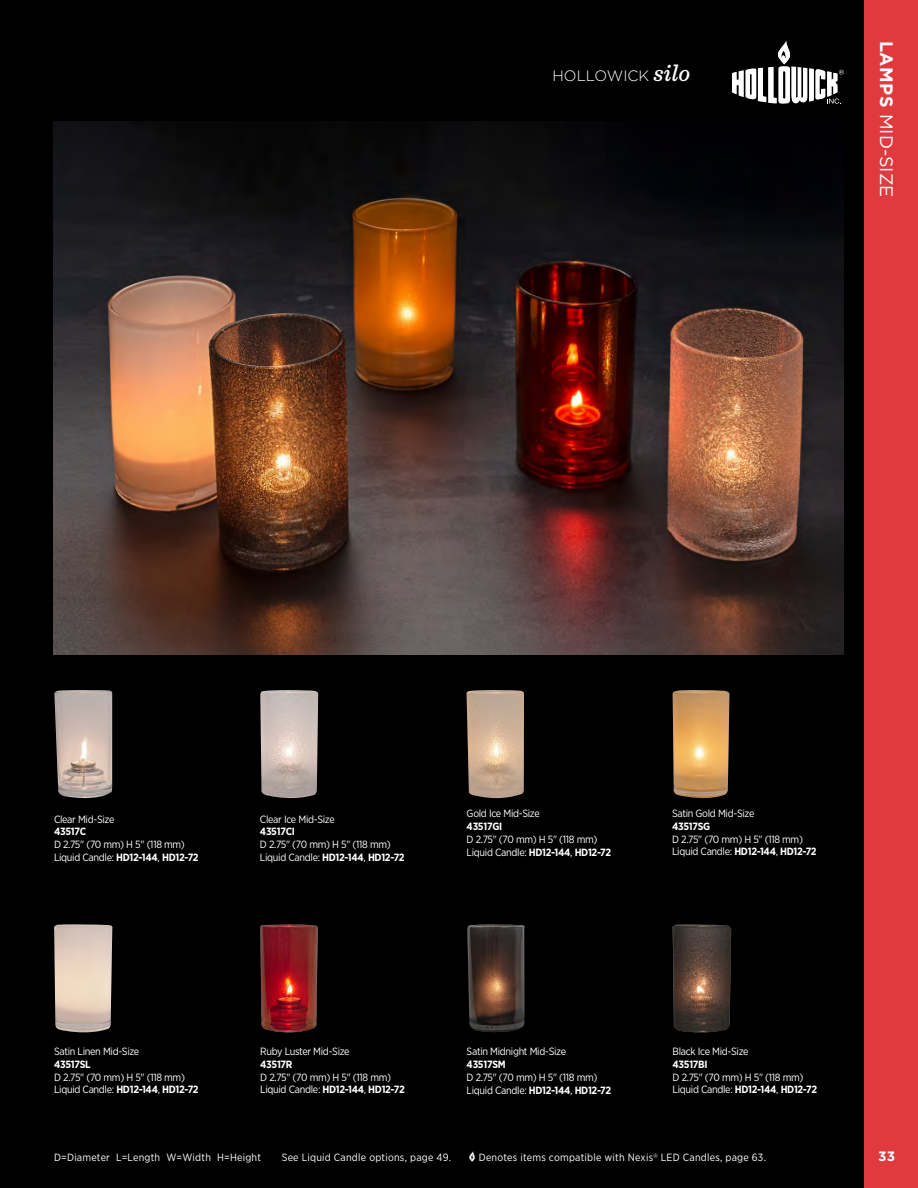
<style>
.page{position:relative;width:918px;height:1188px;background:#000}
.page>*{position:absolute;margin:0;border:0;box-sizing:border-box;transform-origin:0 0}
.t1{font:18px "Gotham";color:#fff}
.t2{font:300 15px "Gotham";color:#fff}
.t3{font:700 13.5px "Gotham";color:#fff}
.t4{font:10.5px/12.8px "Gotham Narrow";letter-spacing:-.03em;color:#fff}
.t5{font:10.5px "Gotham Narrow";letter-spacing:.02em;color:#fff}
.t6{font:700 10.5px "Gotham Narrow";letter-spacing:-.03em;color:#fff}
.s1{font-family:"Sentinel";font-weight:500;font-style:italic;font-size:24px}
.s2{font-weight:700}
.s3{font-family:"Hollowick"}
</style>
<div class="page">
<div style="left:864px;top:0;width:54px;height:1188px;background:#e03a3e"></div>
<svg style="left:732px;top:41px;width:112px;height:63px"></svg>
<img style="left:467px;top:925px;width:58px;height:108px">
<img style="left:673px;top:924px;width:58px;height:109px">
<img style="left:54px;top:690px;width:59px;height:108px">
<img style="left:260px;top:690px;width:58px;height:109px">
<img style="left:466px;top:690px;width:58px;height:108px">
<img style="left:260px;top:924px;width:58px;height:109px">
<img style="left:672px;top:690px;width:58px;height:108px">
<img style="left:54px;top:924px;width:59px;height:108px">
<img style="left:54px;top:122px;width:790px;height:532px">
<h2 class="t2" style="left:553px;top:68px;width:139px">HOLLOWICK <span class="s1">silo</span></h2>
<h1 class="t1" style="left:896px;top:40px;width:158px;rotate:90deg"><span class="s2">LAMPS</span> MID-SIZE</h1>
<p class="t4" style="left:54px;top:812px;width:62px">Clear Mid-Size</p>
<p class="t6" style="left:54px;top:825px;width:34px">43517C</p>
<p class="t4" style="left:54px;top:838px;width:146px">D 2.75" (70 mm) H 5" (118 mm)<br>Liquid Candle: <span class="s2">HD12-144</span>, <span class="s2">HD12-72</span></p>
<p class="t4" style="left:260px;top:812px;width:76px">Clear Ice Mid-Size</p>
<p class="t6" style="left:260px;top:825px;width:36px">43517CI</p>
<p class="t4" style="left:260px;top:838px;width:146px">D 2.75" (70 mm) H 5" (118 mm)<br>Liquid Candle: <span class="s2">HD12-144</span>, <span class="s2">HD12-72</span></p>
<p class="t4" style="left:467px;top:807px;width:75px">Gold Ice Mid-Size</p>
<p class="t6" style="left:467px;top:820px;width:37px">43517GI</p>
<p class="t4" style="left:467px;top:833px;width:146px">D 2.75" (70 mm) H 5" (118 mm)<br>Liquid Candle: <span class="s2">HD12-144</span>, <span class="s2">HD12-72</span></p>
<p class="t4" style="left:672px;top:807px;width:84px">Satin Gold Mid-Size</p>
<p class="t6" style="left:672px;top:820px;width:40px">43517SG</p>
<p class="t4" style="left:672px;top:832px;width:146px">D 2.75" (70 mm) H 5" (118 mm)<br>Liquid Candle: <span class="s2">HD12-144</span>, <span class="s2">HD12-72</span></p>
<p class="t4" style="left:54px;top:1045px;width:87px">Satin Linen Mid-Size</p>
<p class="t6" style="left:54px;top:1058px;width:38px">43517SL</p>
<p class="t4" style="left:54px;top:1070px;width:146px">D 2.75" (70 mm) H 5" (118 mm)<br>Liquid Candle: <span class="s2">HD12-144</span>, <span class="s2">HD12-72</span></p>
<p class="t4" style="left:260px;top:1045px;width:91px">Ruby Luster Mid-Size</p>
<p class="t6" style="left:260px;top:1058px;width:34px">43517R</p>
<p class="t4" style="left:260px;top:1070px;width:146px">D 2.75" (70 mm) H 5" (118 mm)<br>Liquid Candle: <span class="s2">HD12-144</span>, <span class="s2">HD12-72</span></p>
<p class="t4" style="left:467px;top:1045px;width:101px">Satin Midnight Mid-Size</p>
<p class="t6" style="left:467px;top:1058px;width:41px">43517SM</p>
<p class="t4" style="left:467px;top:1070px;width:146px">D 2.75" (70 mm) H 5" (118 mm)<br>Liquid Candle: <span class="s2">HD12-144</span>, <span class="s2">HD12-72</span></p>
<p class="t4" style="left:673px;top:1045px;width:77px">Black Ice Mid-Size</p>
<p class="t6" style="left:673px;top:1058px;width:37px">43517BI</p>
<p class="t4" style="left:673px;top:1070px;width:146px">D 2.75" (70 mm) H 5" (118 mm)<br>Liquid Candle: <span class="s2">HD12-144</span>, <span class="s2">HD12-72</span></p>
<p class="t5" style="left:54px;top:1151px;width:209px">D=Diameter L=Length W=Width H=Height</p>
<p class="t5" style="left:282px;top:1151px;width:171px">See Liquid Candle options, page 49.</p>
<p class="t5" style="left:469px;top:1151px;width:299px"><span class="s3">^</span> Denotes items compatible with Nexis<sup>®</sup> LED Candles, page 63.</p>
<p class="t3" style="left:878px;top:1147px;width:18px">33</p>
</div>
